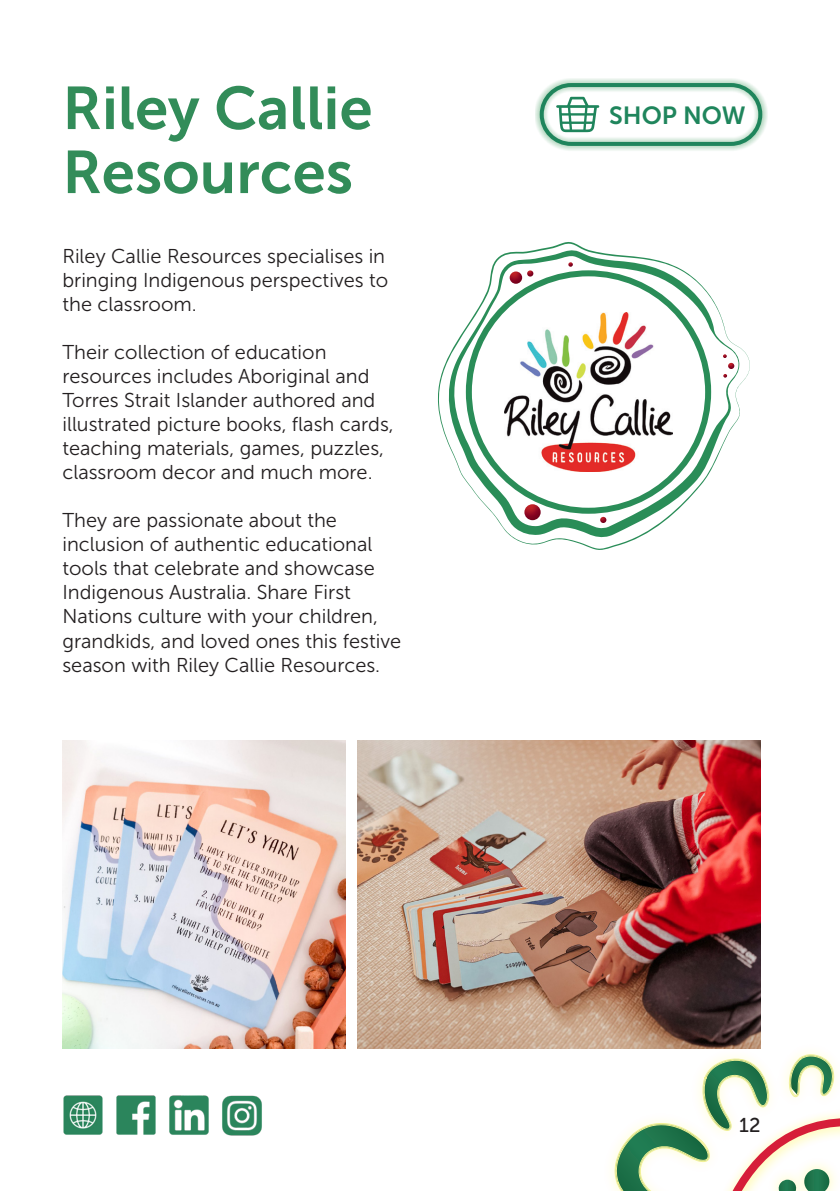
<style>
.page{position:relative;width:840px;height:1191px;background:#fff}
.page>*{position:absolute;margin:0;border:0;box-sizing:border-box;transform-origin:0 0}
.t1{font:60px/64px "Museo Sans 700";color:#328c59}
.t2{font:24.8px "Museo Sans 700";color:#1f855c}
.t3{font:20px/24px "Museo Sans 300";color:#231f20}
.t4{font:20px "Museo Sans 500";color:#231f20}
</style>
<div class="page">
<img style="left:116px;top:1095px;width:40px;height:40px">
<img style="left:63px;top:1095px;width:40px;height:40px">
<img style="left:169px;top:1095px;width:40px;height:40px">
<svg style="left:535px;top:78px;width:232px;height:73px"></svg>
<div style="left:539px;top:83px;width:222px;height:63px;border:4px solid #1f855c;border-radius:29px"></div>
<img style="left:357px;top:740px;width:403px;height:308px">
<img style="left:62px;top:740px;width:283px;height:308px">
<img style="left:222px;top:1095px;width:40px;height:40px">
<svg style="left:579px;top:988px;width:182px;height:190px"></svg>
<svg style="left:612px;top:1018px;width:227px;height:173px"></svg>
<svg style="left:437px;top:242px;width:312px;height:308px"></svg>
<h1 class="t1" style="left:62px;top:76px;width:311px">Riley Callie<br>Resources</h1>
<p class="t3" style="left:62px;top:245px;width:327px">Riley Callie Resources specialises in bringing Indigenous perspectives to the classroom.</p>
<p class="t3" style="left:62px;top:341px;width:333px">Their collection of education resources includes Aboriginal and Torres Strait Islander authored and illustrated picture books, flash cards, teaching materials, games, puzzles, classroom decor and much more.</p>
<p class="t3" style="left:62px;top:509px;width:340px">They are passionate about the inclusion of authentic educational tools that celebrate and showcase Indigenous Australia. Share First Nations culture with your children, grandkids, and loved ones this festive season with Riley Callie Resources.</p>
<p class="t2" style="left:608px;top:101px;width:138px">SHOP NOW</p>
<p class="t4" style="left:738px;top:1114px;width:23px">12</p>
</div>
